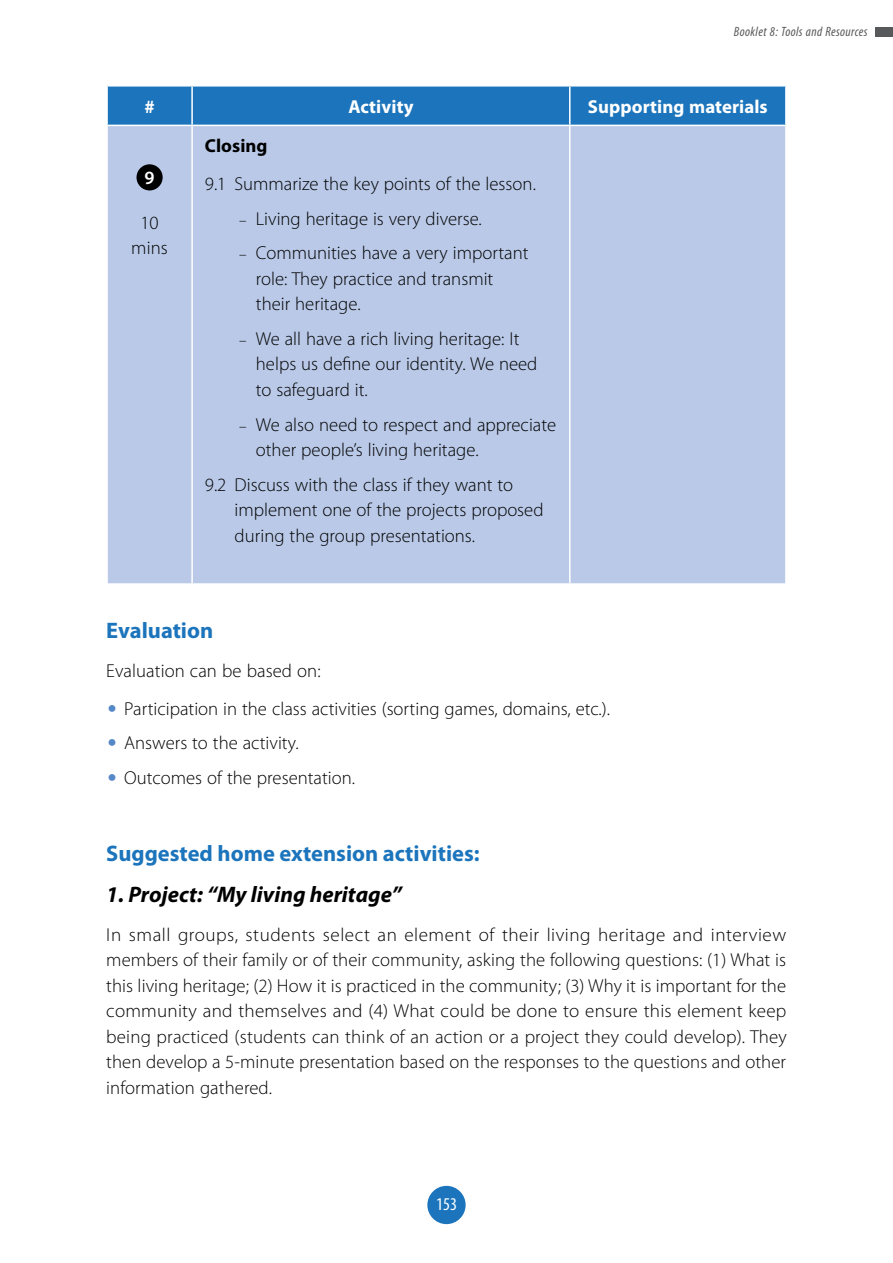
<style>
.page{position:relative;width:893px;height:1263px;background:#fff}
.page>*{position:absolute;margin:0;border:0;box-sizing:border-box;transform-origin:0 0}
.t1{font:700 22.5px "Myriad Pro";color:#1c75bc}
.t2{font:italic 700 22.5px "Myriad Pro";color:#000}
.t3{font:300 18.75px/25.5px "Myriad Pro";color:#000}
.t4{font:700 18.75px "Myriad Pro";letter-spacing:.005em;color:#fff}
.t5{font:700 18.75px "Myriad Pro";letter-spacing:.005em;color:#000}
.t6{font:600 18.75px "Myriad Pro";color:#fff}
.t7{font:condensed 18px "Myriad Pro";color:#fff}
.t8{font:italic condensed 13.5px "Myriad Pro";letter-spacing:.03em;color:#58595b}
.s1{font-size:15px}
</style>
<div class="page">
<div style="left:875px;top:27px;width:18px;height:9px;background:#58595b"></div>
<div style="left:108px;top:87px;width:677px;height:38px;background:#1c75bc"></div>
<div style="left:108px;top:126px;width:677px;height:457px;background:#b9c9e7"></div>
<hr style="left:191px;top:87px;width:2px;height:38px;background:#fff">
<hr style="left:569px;top:87px;width:2px;height:38px;background:#fff">
<hr style="left:191px;top:126px;width:2px;height:457px;background:#fff">
<hr style="left:569px;top:126px;width:2px;height:457px;background:#fff">
<div style="left:136px;top:164px;width:27px;height:26px;background:#000;border-radius:50%"></div>
<div style="left:427px;top:1186px;width:39px;height:38px;background:#1c75bc;border-radius:50%"></div>
<p class="t8" style="left:734px;top:23px;width:135px">Booklet 8: Tools and Resources</p>
<p class="t4" style="left:144px;top:94px;width:12px">#</p>
<p class="t4" style="left:348px;top:94px;width:67px">Activity</p>
<p class="t4" style="left:588px;top:94px;width:181px">Supporting materials</p>
<p class="t6" style="left:145px;top:166px;width:12px">9</p>
<p class="t3" style="left:131px;top:210px;width:38px;text-align:center">10 mins</p>
<p class="t5" style="left:205px;top:134px;width:64px">Closing</p>
<p class="t3" style="left:205px;top:171px;width:333px">9.1 Summarize the key points of the lesson.</p>
<p class="t3" style="left:239px;top:206px;width:244px"><span class="s1">–</span> Living heritage is very diverse.</p>
<p class="t3" style="left:256px;top:240px;width:274px;text-indent:-17px"><span class="s1">–</span> Communities have a very important role: They practice and transmit their heritage.</p>
<p class="t3" style="left:256px;top:326px;width:283px;text-indent:-17px"><span class="s1">–</span> We all have a rich living heritage: It helps us define our identity. We need to safeguard it.</p>
<p class="t3" style="left:256px;top:411px;width:302px;text-indent:-17px"><span class="s1">–</span> We also need to respect and appreciate other people’s living heritage.</p>
<p class="t3" style="left:235px;top:471px;width:310px;text-indent:-30px">9.2 Discuss with the class if they want to implement one of the projects proposed during the group presentations.</p>
<p class="t1" style="left:106px;top:616px;width:108px">Evaluation</p>
<p class="t3" style="left:124px;top:651px;width:487px;line-height:38.2px;text-indent:-18px">Evaluation can be based on:<br>Participation in the class activities (sorting games, domains, etc.).</p>
<p class="t3" style="left:124px;top:726px;width:232px;line-height:34.5px">Answers to the activity.<br>Outcomes of the presentation.</p>
<p class="t1" style="left:106px;top:839px;width:375px">Suggested home extension activities:</p>
<p class="t2" style="left:106px;top:880px;width:297px">1. Project: “My living heritage”</p>
<p class="t3" style="left:106px;top:921px;width:682px;text-align:justify">In small groups, students select an element of their living heritage and interview members of their family or of their community, asking the following questions: (1) What is this living heritage; (2) How it is practiced in the community; (3) Why it is important for the community and themselves and (4) What could be done to ensure this element keep being practiced (students can think of an action or a project they could develop). They then develop a 5-minute presentation based on the responses to the questions and other information gathered.</p>
<p class="t7" style="left:436px;top:1193px;width:22px">153</p>
</div>
